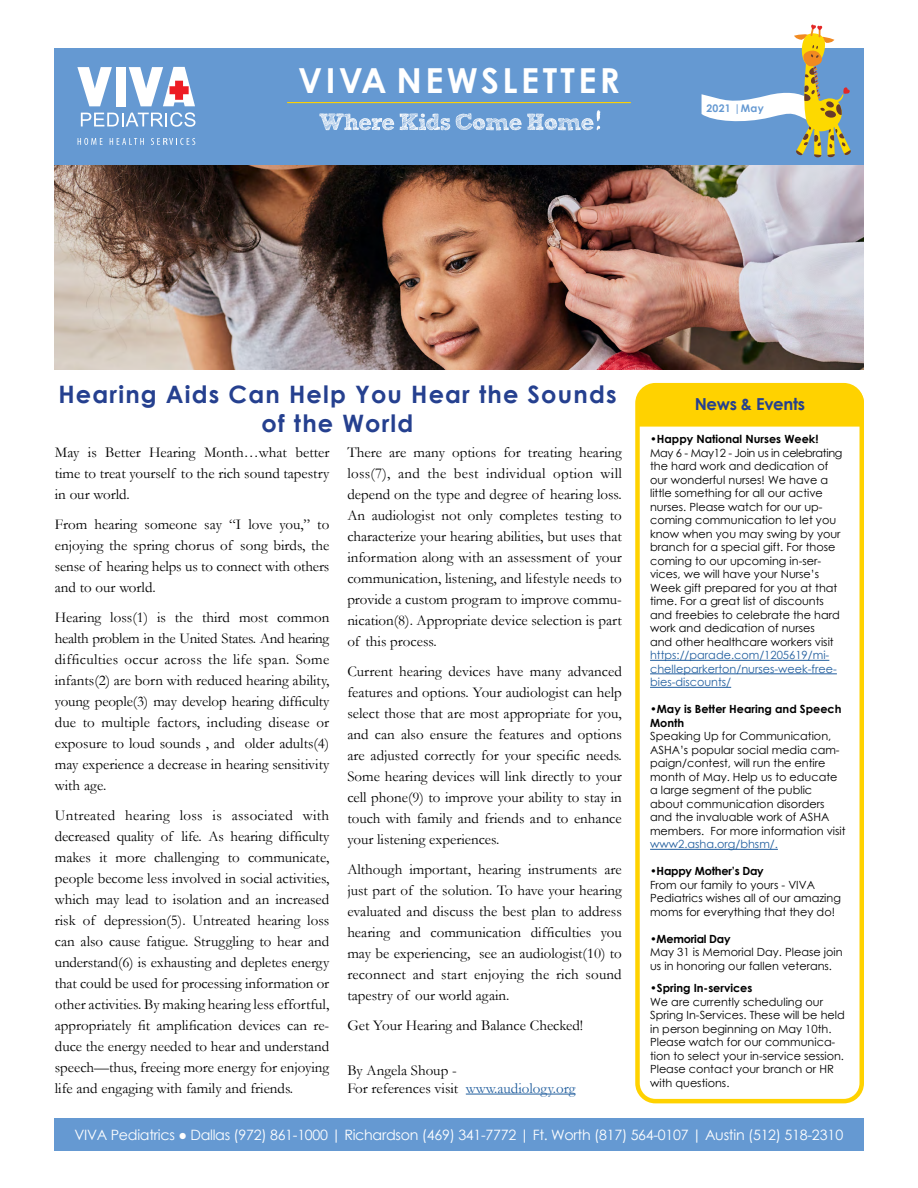
<style>
.page{position:relative;width:918px;height:1188px;background:#fff}
.page>*{position:absolute;margin:0;border:0;box-sizing:border-box;transform-origin:0 0}
.t1{font:700 34.5px "Century Gothic";letter-spacing:.1em;color:#fff}
.t2{font:700 24px/28.8px "Century Gothic";letter-spacing:.05em;color:#25408f;text-align:center}
.t3{font:700 16.5px "Century Gothic";letter-spacing:-.02em;color:#25408f}
.t4{font:15px/21px "Garamond";color:#000;text-align:justify}
.t5{font:14.25px "Century Gothic";letter-spacing:-.02em;color:#fff}
.t6{font:11.25px/13.5px "Century Gothic";color:#000}
.t7{font:11.25px/13.5px "Century Gothic";color:#215e9e}
.t8{font:700 11.25px/13.5px "Century Gothic";color:#000}
.t9{font:700 11.25px "Century Gothic";letter-spacing:-.02em;color:#000}
.t10{font:700 10.5px "Century Gothic";letter-spacing:.025em;color:#6599d2}
.s1{color:#215e9e}
</style>
<div class="page">
<img style="left:55px;top:165px;width:809px;height:205px">
<div style="left:635px;top:383px;width:229px;height:720px;border:4px solid #ffd200;border-radius:18px"></div>
<div style="left:54px;top:1118px;width:810px;height:32px;background:#6599d2"></div>
<div style="left:54px;top:48px;width:810px;height:117px;background:#6599d2"></div>
<hr style="left:650px;top:660px;width:179px;height:1px;background:#215e9e">
<hr style="left:650px;top:674px;width:187px;height:1px;background:#215e9e">
<hr style="left:650px;top:687px;width:81px;height:1px;background:#215e9e">
<hr style="left:650px;top:849px;width:128px;height:1px;background:#215e9e">
<hr style="left:466px;top:1094px;width:109px;height:1px;background:#215e9e">
<hr style="left:287px;top:102px;width:344px;height:1px;background:#ffd200">
<svg style="left:81px;top:112px;width:114px;height:15px"></svg>
<svg style="left:77px;top:67px;width:35px;height:39px"></svg>
<div style="left:116px;top:67px;width:10px;height:39px;background:#fff"></div>
<svg style="left:129px;top:67px;width:66px;height:39px"></svg>
<svg style="left:78px;top:138px;width:25px;height:7px"></svg>
<svg style="left:110px;top:138px;width:34px;height:7px"></svg>
<svg style="left:151px;top:138px;width:44px;height:7px"></svg>
<svg style="left:320px;top:110px;width:280px;height:20px"></svg>
<div style="left:639px;top:385px;width:225px;height:42px;background:#ffd200"></div>
<svg style="left:702px;top:25px;width:149px;height:133px"></svg>
<h1 class="t1" style="left:298px;top:54px;width:323px">VIVA NEWSLETTER</h1>
<p class="t10" style="left:706px;top:101px;width:59px">2021 |May</p>
<h2 class="t2" style="left:58px;top:379px;width:560px">Hearing Aids Can Help You Hear the Sounds of the World</h2>
<p class="t4" style="left:55px;top:441px;width:276px">May is Better Hearing Month…what better time to treat yourself to the rich sound tapestry in our world.</p>
<p class="t4" style="left:55px;top:513px;width:276px">From hearing someone say “I love you,” to enjoying the spring chorus of song birds, the sense of hearing helps us to connect with others and to our world.</p>
<p class="t4" style="left:55px;top:606px;width:276px">Hearing loss(1) is the third most common health problem in the United States. And hearing difficulties occur across the life span. Some infants(2) are born with reduced hearing ability, young people(3) may develop hearing difficulty due to multiple factors, including disease or exposure to loud sounds , and older adults(4) may experience a decrease in hearing sensitivity with age.</p>
<p class="t4" style="left:55px;top:804px;width:276px">Untreated hearing loss is associated with decreased quality of life. As hearing difficulty makes it more challenging to communicate, people become less involved in social activities, which may lead to isolation and an increased risk of depression(5). Untreated hearing loss can also cause fatigue. Struggling to hear and understand(6) is exhausting and depletes energy that could be used for processing information or other activities. By making hearing less effortful, appropriately fit amplification devices can re&shy;duce the energy needed to hear and understand speech—thus, freeing more energy for enjoying life and engaging with family and friends.</p>
<p class="t4" style="left:347px;top:441px;width:276px">There are many options for treating hearing loss(7), and the best individual option will depend on the type and degree of hearing loss.<br>An audiologist not only completes testing to characterize your hearing abilities, but uses that information along with an assessment of your communication, listening, and lifestyle needs to provide a custom program to improve commu&shy;nication(8). Appropriate device selection is part of this process.</p>
<p class="t4" style="left:347px;top:660px;width:276px">Current hearing devices have many advanced features and options. Your audiologist can help select those that are most appropriate for you, and can also ensure the features and options are adjusted correctly for your specific needs.<br>Some hearing devices will link directly to your cell phone(9) to improve your ability to stay in touch with family and friends and to enhance your listening experiences.</p>
<p class="t4" style="left:347px;top:858px;width:276px">Although important, hearing instruments are just part of the solution. To have your hearing evaluated and discuss the best plan to address hearing and communication difficulties you may be experiencing, see an audiologist(10) to reconnect and start enjoying the rich sound tapestry of our world again.</p>
<p class="t4" style="left:347px;top:1014px;width:237px">Get Your Hearing and Balance Checked!</p>
<p class="t4" style="left:347px;top:1061px;width:230px;line-height:18px">By Angela Shoup -<br>For references visit <span class="s1">www.audiology.org</span></p>
<p class="t3" style="left:695px;top:391px;width:112px">News &amp; Events</p>
<p class="t8" style="left:650px;top:432px;width:170px">•Happy National Nurses Week!</p>
<p class="t6" style="left:650px;top:446px;width:194px">May 6 - May12 - Join us in celebrating the hard work and dedication of our wonderful nurses! We have a little something for all our active nurses. Please watch for our up&shy;coming communication to let you know when you may swing by your branch for a special gift. For those coming to our upcoming in-ser&shy;vices, we will have your Nurse’s<br>Week gift prepared for you at that time. For a great list of discounts and freebies to celebrate the hard work and dedication of nurses<br>and other healthcare workers visit</p>
<p class="t7" style="left:650px;top:648px;width:188px">https://parade.com/1205619/mi&shy;chelleparkerton/nurses-week-free&shy;bies-discounts/</p>
<p class="t8" style="left:650px;top:702px;width:193px">•May is Better Hearing and Speech<br>Month</p>
<p class="t6" style="left:650px;top:729px;width:197px">Speaking Up for Communication,<br>ASHA’s popular social media cam&shy;paign/contest, will run the entire month of May. Help us to educate a large segment of the public about communication disorders and the invaluable work of ASHA members. For more information visit</p>
<p class="t7" style="left:650px;top:837px;width:129px">www2.asha.org/bhsm/.</p>
<p class="t9" style="left:650px;top:863px;width:115px">•Happy Mother’s Day</p>
<p class="t6" style="left:650px;top:878px;width:192px">From our family to yours - VIVA<br>Pediatrics wishes all of our amazing moms for everything that they do!</p>
<p class="t9" style="left:650px;top:930px;width:82px">•Memorial Day</p>
<p class="t6" style="left:650px;top:945px;width:194px">May 31 is Memorial Day. Please join us in honoring our fallen veterans.</p>
<p class="t8" style="left:650px;top:981px;width:104px">•Spring In-services</p>
<p class="t6" style="left:650px;top:995px;width:196px">We are currently scheduling our<br>Spring In-Services. These will be held in person beginning on May 10th.<br>Please watch for our communica&shy;tion to select your in-service session.<br>Please contact your branch or HR with questions.</p>
<p class="t5" style="left:75px;top:1125px;width:770px">VIVA Pediatrics ● Dallas (972) 861-1000 | Richardson (469) 341-7772 | Ft. Worth (817) 564-0107 | Austin (512) 518-2310</p>
</div>
